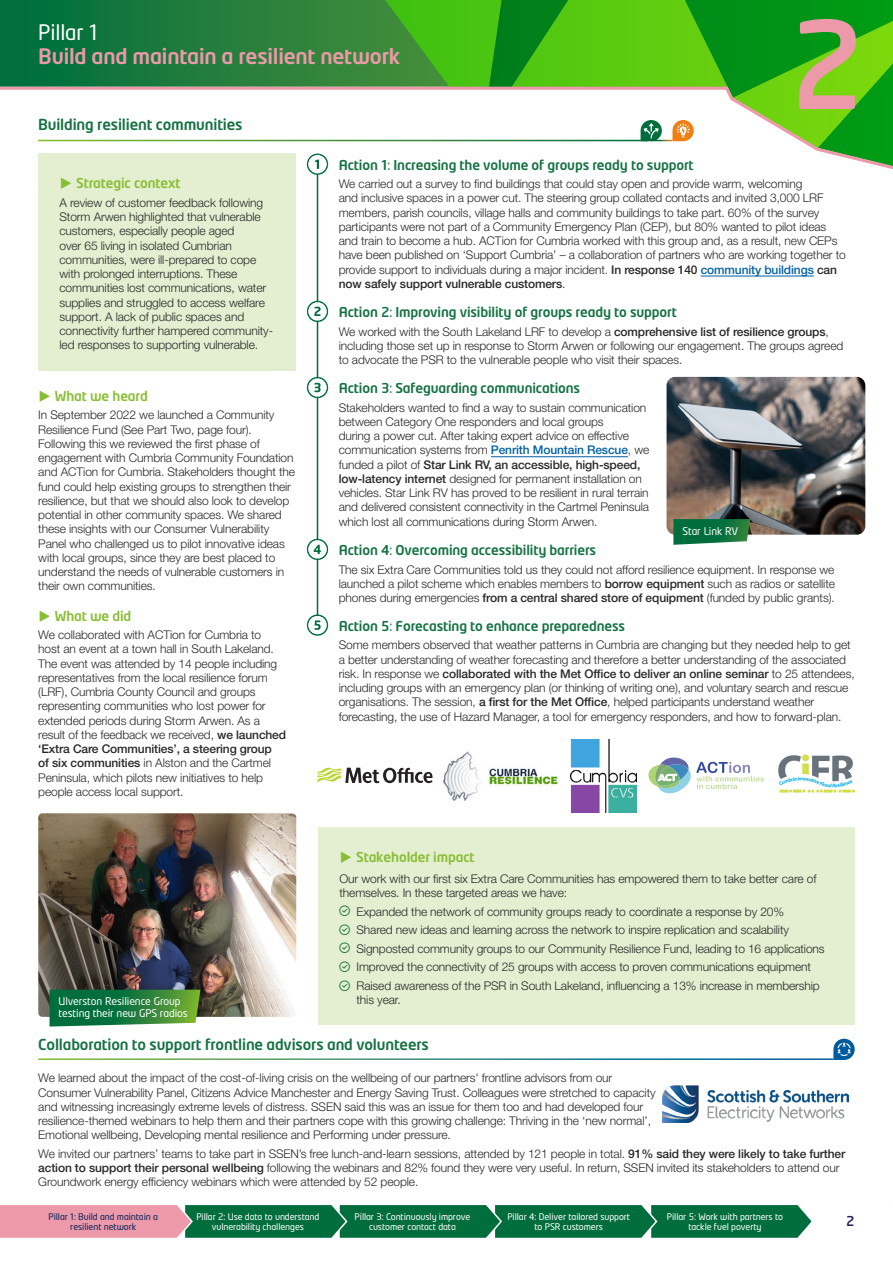
<style>
.page{position:relative;width:893px;height:1263px;background:#fff}
.page>*{position:absolute;margin:0;border:0;box-sizing:border-box;transform-origin:0 0}
.t1{font:500 120px "Neo Tech";color:#ec99a9}
.t2{font:500 21px "Neo Tech";letter-spacing:-.01em;color:#ec99a9}
.t3{font:21px "Neo Tech";letter-spacing:-.01em;color:#fff}
.t4{font:500 15px "Neo Tech";letter-spacing:-.01em;color:#157243}
.t5{font:500 13.5px "Neo Tech";letter-spacing:-.01em;color:#157243}
.t6{font:500 13.5px "Neo Tech";letter-spacing:-.01em;color:#89be33}
.t7{font:500 13.5px "Neo Tech";color:#29235c}
.t8{font:300 12px/14.2px "Helvetica Neue LT Std";letter-spacing:-.01em;color:#282827}
.t9{font:10.5px/12px "Neo Tech";letter-spacing:-.01em;color:#fff}
.t10{font:9px/10.5px "Neo Tech";letter-spacing:-.01em;color:#fff;text-align:center}
.t11{font:9px/10.5px "Neo Tech";letter-spacing:-.01em;color:#0b2559;text-align:center}
.s1{font-weight:500}
.s2{font-weight:400}
.s3{font-weight:500;color:#0060a5}
.s4{font-family:"iconmonstr iconic font";font-weight:400;font-size:10.5px;color:#157243}
</style>
<div class="page">
<hr style="left:317px;top:174px;width:1px;height:452px;background:#006d3d">
<svg style="left:0;top:1205px;width:812px;height:33px;background:#3e7c5c"></svg>
<svg style="left:0;top:0;width:893px;height:169px"></svg>
<hr style="left:38px;top:140px;width:610px;height:1px;background:#fff">
<div style="left:38px;top:154px;width:258px;height:217px;background:#e4eed0"></div>
<hr style="left:701px;top:276px;width:113px;height:1px;background:#0060a5">
<hr style="left:491px;top:456px;width:137px;height:1px;background:#0060a5">
<svg style="left:350px;top:0;width:543px;height:166px"></svg>
<svg style="left:307px;top:154px;width:21px;height:21px"></svg>
<img style="left:666px;top:377px;width:199px;height:158px">
<div style="left:318px;top:827px;width:537px;height:198px;background:#e4eed0"></div>
<svg style="left:648px;top:757px;width:116px;height:36px"></svg>
<svg style="left:317px;top:767px;width:116px;height:16px"></svg>
<svg style="left:307px;top:301px;width:21px;height:21px"></svg>
<svg style="left:307px;top:377px;width:21px;height:21px"></svg>
<svg style="left:307px;top:539px;width:21px;height:21px"></svg>
<svg style="left:307px;top:614px;width:21px;height:22px"></svg>
<svg style="left:833px;top:1039px;width:22px;height:21px"></svg>
<img style="left:778px;top:754px;width:77px;height:39px">
<img style="left:443px;top:751px;width:115px;height:50px">
<img style="left:570px;top:739px;width:66px;height:73px">
<img style="left:38px;top:813px;width:258px;height:204px">
<img style="left:662px;top:1085px;width:187px;height:37px">
<svg style="left:673px;top:519px;width:77px;height:26px;background:#207d4e"></svg>
<svg style="left:50px;top:990px;width:150px;height:36px;background:#2a8342"></svg>
<h2 class="t3" style="left:38px;top:22px;width:61px">Pillar 1</h2>
<h2 class="t2" style="left:38px;top:48px;width:364px">Build and maintain a resilient network</h2>
<p class="t4" style="left:38px;top:118px;width:206px">Building resilient communities</p>
<h1 class="t1" style="left:790px;top:16px;width:77px">2</h1>
<p class="t6" style="left:76px;top:178px;width:106px">Strategic context</p>
<p class="t8" style="left:60px;top:195px;width:215px">A review of customer feedback following Storm Arwen highlighted that vulnerable customers, especially people aged<br>over 65 living in isolated Cumbrian communities, were ill-prepared to cope with prolonged interruptions. These communities lost communications, water supplies and struggled to access welfare support. A lack of public spaces and connectivity further hampered community&shy;led responses to supporting vulnerable.</p>
<p class="t6" style="left:55px;top:390px;width:95px">What we heard</p>
<p class="t8" style="left:38px;top:408px;width:258px">In September 2022 we launched a Community Resilience Fund (See Part Two, page four).<br>Following this we reviewed the first phase of engagement with Cumbria Community Foundation and ACTion for Cumbria. Stakeholders thought the fund could help existing groups to strengthen their resilience, but that we should also look to develop potential in other community spaces. We shared these insights with our Consumer Vulnerability Panel who challenged us to pilot innovative ideas with local groups, since they are best placed to understand the needs of vulnerable customers in their own communities.</p>
<p class="t6" style="left:55px;top:610px;width:78px">What we did</p>
<p class="t8" style="left:38px;top:627px;width:249px">We collaborated with ACTion for Cumbria to host an event at a town hall in South Lakeland.<br>The event was attended by 14 people including representatives from the local resilience forum (LRF), Cumbria County Council and groups representing communities who lost power for extended periods during Storm Arwen. As a result of the feedback we received, <span class="s1">we launched ‘Extra Care Communities’, a steering group<br>of six communities</span> in Alston and the Cartmel Peninsula, which pilots new initiatives to help people access local support.</p>
<p class="t9" style="left:59px;top:995px;width:131px">Ulverston Resilience Group testing their new GPS radios</p>
<p class="t5" style="left:339px;top:159px;width:356px">Action 1<span class="s2">:</span> Increasing the volume of groups ready to support</p>
<p class="t8" style="left:339px;top:177px;width:508px">We carried out a survey to find buildings that could stay open and provide warm, welcoming<br>and inclusive spaces in a power cut. The steering group collated contacts and invited 3,000 LRF members, parish councils, village halls and community buildings to take part. 60% of the survey participants were not part of a Community Emergency Plan (CEP), but 80% wanted to pilot ideas and train to become a hub. ACTion for Cumbria worked with this group and, as a result, new CEPs have been published on ‘Support Cumbria’ – a collaboration of partners who are working together to provide support to individuals during a major incident. <span class="s1">In response 140</span> <span class="s3">community buildings</span> <span class="s1">can now safely support vulnerable customers</span>.</p>
<p class="t5" style="left:339px;top:307px;width:340px">Action 2<span class="s2">:</span> Improving visibility of groups ready to support</p>
<p class="t8" style="left:339px;top:324px;width:506px">We worked with the South Lakeland LRF to develop a <span class="s1">comprehensive list of resilience groups</span>, including those set up in response to Storm Arwen or following our engagement. The groups agreed to advocate the PSR to the vulnerable people who visit their spaces.</p>
<p class="t5" style="left:339px;top:383px;width:243px">Action 3<span class="s2">:</span> Safeguarding communications</p>
<p class="t8" style="left:339px;top:400px;width:312px">Stakeholders wanted to find a way to sustain communication between Category One responders and local groups<br>during a power cut. After taking expert advice on effective communication systems from <span class="s3">Penrith Mountain Rescue</span>, we funded a pilot of <span class="s1">Star Link RV, an accessible, high-speed, low-latency internet</span> designed for permanent installation on vehicles. Star Link RV has proved to be resilient in rural terrain and delivered consistent connectivity in the Cartmel Peninsula which lost all communications during Storm Arwen.</p>
<p class="t9" style="left:682px;top:525px;width:57px">Star Link RV</p>
<p class="t5" style="left:339px;top:545px;width:259px">Action 4<span class="s2">:</span> Overcoming accessibility barriers</p>
<p class="t8" style="left:339px;top:562px;width:498px;text-align:justify">The six Extra Care Communities told us they could not afford resilience equipment. In response we launched a pilot scheme which enables members to <span class="s1">borrow equipment</span> such as radios or satellite phones during emergencies <span class="s1">from a central shared store of equipment</span> (funded by public grants).</p>
<p class="t5" style="left:339px;top:620px;width:288px">Action 5<span class="s2">:</span> Forecasting to enhance preparedness</p>
<p class="t8" style="left:339px;top:638px;width:517px">Some members observed that weather patterns in Cumbria are changing but they needed help to get a better understanding of weather forecasting and therefore a better understanding of the associated risk. In response we <span class="s1">collaborated with the Met Office to deliver an online seminar</span> to 25 attendees, including groups with an emergency plan (or thinking of writing one), and voluntary search and rescue organisations. The session, <span class="s1">a first for the Met Office</span>, helped participants understand weather forecasting, the use of Hazard Manager, a tool for emergency responders, and how to forward-plan.</p>
<p class="t6" style="left:356px;top:852px;width:120px">Stakeholder impact</p>
<p class="t8" style="left:339px;top:871px;width:478px">Our work with our first six Extra Care Communities has empowered them to take better care of themselves. In these targeted areas we have:</p>
<p class="t8" style="left:339px;top:902px;width:487px;line-height:18.5px"><span class="s4">÷</span> Expanded the network of community groups ready to coordinate a response by 20%<br><span class="s4">÷</span> Shared new ideas and learning across the network to inspire replication and scalability<br><span class="s4">÷</span> Signposted community groups to our Community Resilience Fund, leading to 16 applications <span class="s4">÷</span> Improved the connectivity of 25 groups with access to proven communications equipment<br><span class="s4">÷</span> Raised awareness of the PSR in South Lakeland, influencing a 13% increase in membership</p>
<p class="t8" style="left:356px;top:992px;width:46px">this year.</p>
<p class="t4" style="left:38px;top:1038px;width:392px">Collaboration to support frontline advisors and volunteers</p>
<p class="t8" style="left:38px;top:1071px;width:619px">We learned about the impact of the cost-of-living crisis on the wellbeing of our partners' frontline advisors from our Consumer Vulnerability Panel, Citizens Advice Manchester and Energy Saving Trust. Colleagues were stretched to capacity and witnessing increasingly extreme levels of distress. SSEN said this was an issue for them too and had developed four resilience-themed webinars to help them and their partners cope with this growing challenge: Thriving in the ‘new normal’, Emotional wellbeing, Developing mental resilience and Performing under pressure.</p>
<p class="t8" style="left:38px;top:1146px;width:809px">We invited our partners’ teams to take part in SSEN’s free lunch-and-learn sessions, attended by 121 people in total. <span class="s1">91% said they were likely to take further action to support their personal wellbeing</span> following the webinars and 82% found they were very useful. In return, SSEN invited its stakeholders to attend our<br>Groundwork energy efficiency webinars which were attended by 52 people.</p>
<p class="t11" style="left:48px;top:1211px;width:111px">Pillar 1: Build and maintain a resilient network</p>
<p class="t10" style="left:196px;top:1211px;width:125px">Pillar 2: Use data to understand vulnerability challenges</p>
<p class="t10" style="left:355px;top:1211px;width:117px">Pillar 3: Continuously improve customer contact data</p>
<p class="t10" style="left:507px;top:1211px;width:124px">Pillar 4: Deliver tailored support to PSR customers</p>
<p class="t10" style="left:667px;top:1211px;width:118px">Pillar 5: Work with partners to tackle fuel poverty</p>
<p class="t7" style="left:846px;top:1216px;width:10px">2</p>
</div>
